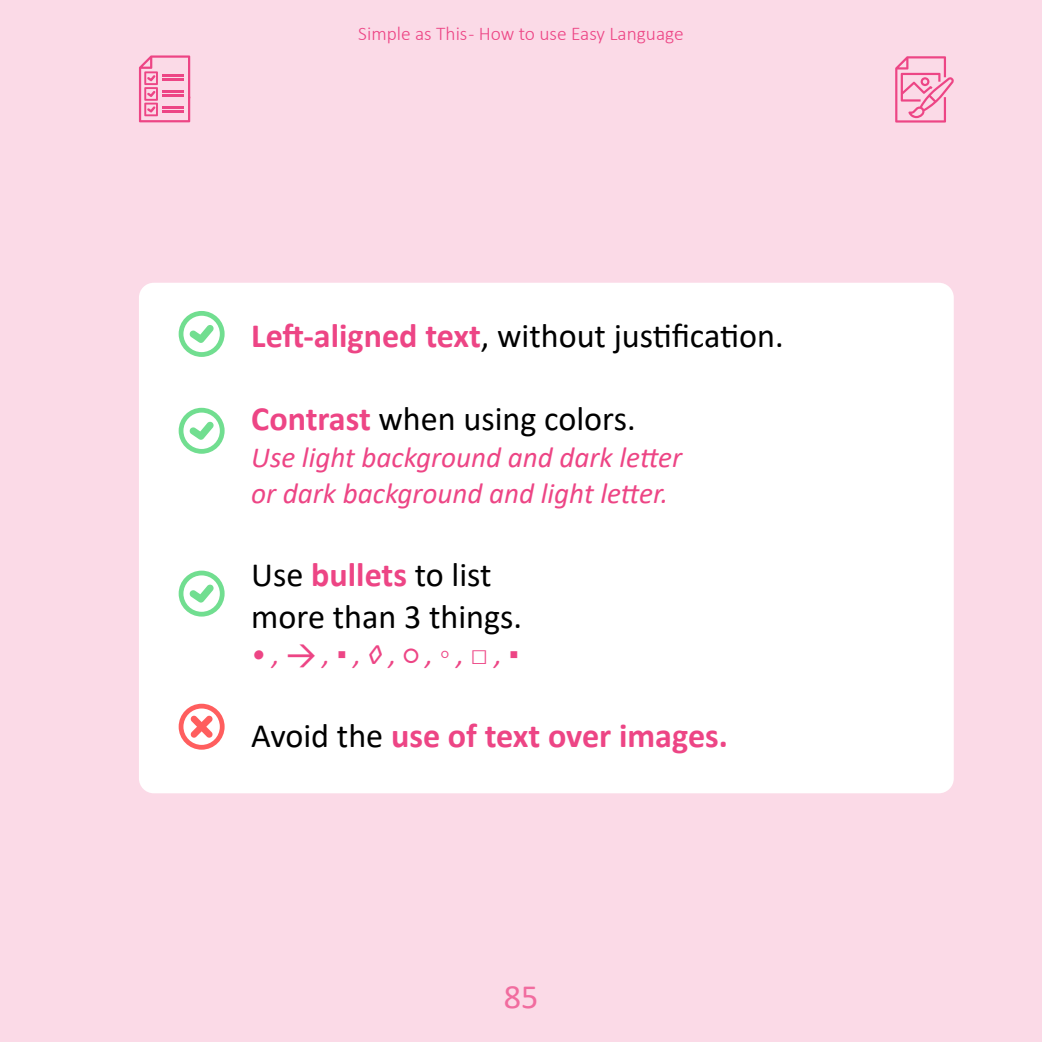
<style>
.page{position:relative;width:1042px;height:1042px;background:#fbdae7}
.page>*{position:absolute;margin:0;border:0;box-sizing:border-box;transform-origin:0 0}
.t1{font:34.12px/41.5px "Calibri";color:#000}
.t2{font:700 34.12px "Calibri";color:#ed4585}
.t3{font:34.12px "Calibri";color:#f16c9f}
.t4{font:italic 29.22px/36.6px "Calibri";color:#ed4585}
.t5{font:300 19.43px "Calibri";color:#ed4585}
.s1{font-weight:700;color:#ed4585}
.s2{font-family:"DIN";font-weight:500;font-style:normal}
.s3{font-weight:400;color:#000}
</style>
<div class="page">
<svg style="left:139px;top:55px;width:51px;height:67px"></svg>
<svg style="left:895px;top:56px;width:59px;height:67px"></svg>
<div style="left:139px;top:283px;width:815px;height:510px;background:#fff;border-radius:15px"></div>
<svg style="left:179px;top:311px;width:46px;height:46px"></svg>
<svg style="left:179px;top:408px;width:46px;height:46px"></svg>
<svg style="left:179px;top:570px;width:46px;height:46px"></svg>
<svg style="left:179px;top:704px;width:46px;height:45px"></svg>
<p class="t5" style="left:358px;top:21px;width:327px">Simple as This - How to use Easy Language</p>
<p class="t1" style="left:251px;top:314px;width:534px"><span class="s1">Left-aligned text</span>, without justification.</p>
<p class="t1" style="left:251px;top:397px;width:386px"><span class="s1">Contrast</span> when using colors.</p>
<p class="t4" style="left:251px;top:437px;width:432px">Use light background and dark letter or dark background and light letter.</p>
<p class="t1" style="left:251px;top:553px;width:272px">Use <span class="s1">bullets</span> to list more than 3 things.</p>
<p class="t4" style="left:251px;top:635px;width:269px">• , <span class="s2">&gt;</span> , ▪ , ◊ , ○ , ◦ , □ , ▪</p>
<p class="t2" style="left:251px;top:711px;width:478px"><span class="s3">Avoid the</span> use of text over images.</p>
<p class="t3" style="left:504px;top:973px;width:36px">85</p>
</div>
